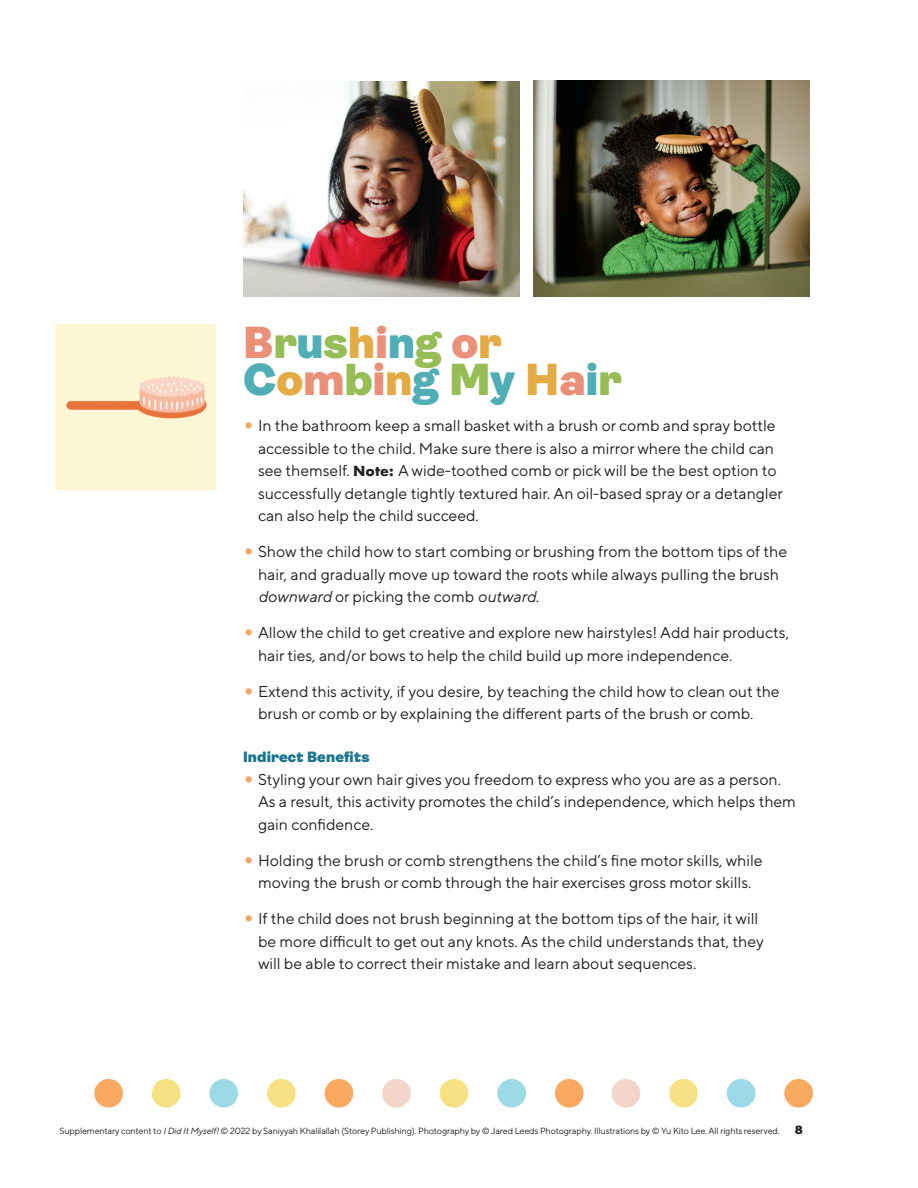
<style>
.page{position:relative;width:918px;height:1188px;background:#fff}
.page>*{position:absolute;margin:0;border:0;box-sizing:border-box;transform-origin:0 0}
.body_ah{font:900 45px/37.5px "Ambit";letter-spacing:-.005em;color:#ea9078}
.t1{font:15.75px/22.5px "TT Norms Pro";color:#231f20}
.body_list_title{font:900 15px "Ambit";letter-spacing:.005em;color:#19748f}
.t2{font:9px "TT Norms Pro";letter-spacing:-.015em;color:#231f20}
.s1{color:#97be56}
.s2{color:#51aeb7}
.s3{color:#e4aa43}
.s4{font-weight:900;font-size:21px;color:#f0a761}
.s5{font-family:"Futura";font-weight:700;font-size:13.5px}
.s6{font-style:italic}
.s7{font-family:"Ambit";font-weight:900;font-size:12px}
</style>
<div class="page">
<div style="left:94px;top:1079px;width:29px;height:29px;background:#f9a960;border-radius:50%"></div>
<div style="left:152px;top:1079px;width:29px;height:29px;background:#f8e183;border-radius:50%"></div>
<div style="left:209px;top:1079px;width:29px;height:29px;background:#9cdae8;border-radius:50%"></div>
<div style="left:267px;top:1079px;width:29px;height:29px;background:#f8e183;border-radius:50%"></div>
<div style="left:325px;top:1079px;width:28px;height:29px;background:#f9a960;border-radius:50%"></div>
<div style="left:382px;top:1079px;width:29px;height:29px;background:#f2d6ca;border-radius:50%"></div>
<div style="left:440px;top:1079px;width:28px;height:29px;background:#f8e183;border-radius:50%"></div>
<div style="left:497px;top:1079px;width:29px;height:29px;background:#9cdae8;border-radius:50%"></div>
<div style="left:555px;top:1079px;width:29px;height:29px;background:#f9a960;border-radius:50%"></div>
<div style="left:612px;top:1079px;width:28px;height:29px;background:#f2d6ca;border-radius:50%"></div>
<div style="left:669px;top:1079px;width:29px;height:29px;background:#f8e183;border-radius:50%"></div>
<div style="left:727px;top:1079px;width:28px;height:29px;background:#9cdae8;border-radius:50%"></div>
<div style="left:784px;top:1079px;width:29px;height:29px;background:#f9a960;border-radius:50%"></div>
<img style="left:55px;top:324px;width:161px;height:166px">
<img style="left:243px;top:81px;width:277px;height:216px">
<img style="left:533px;top:81px;width:277px;height:216px">
<p class="body_ah" style="left:243px;top:324px;width:380px">B<span class="s1">r</span><span class="s2">u</span><span class="s1">s</span><span class="s3">h</span>i<span class="s2">n</span><span class="s1">g</span> o<span class="s3">r<br></span><span class="s2">C</span><span class="s3">o</span>m<span class="s1">b</span>i<span class="s3">n</span><span class="s2">g</span> <span class="s1">M</span><span class="s2">y</span> <span class="s3">H</span>a<span class="s2">i</span><span class="s1">r</span></p>
<p class="t1" style="left:258px;top:413px;width:526px;text-indent:-15px"><span class="s4">•</span> In the bathroom keep a small basket with a brush or comb and spray bottle accessible to the child. Make sure there is also a mirror where the child can see themself. <span class="s5">Note:</span> A wide-toothed comb or pick will be the best option to successfully detangle tightly textured hair. An oil-based spray or a detangler can also help the child succeed.</p>
<p class="t1" style="left:258px;top:539px;width:531px;text-indent:-15px"><span class="s4">•</span> Show the child how to start combing or brushing from the bottom tips of the hair, and gradually move up toward the roots while always pulling the brush <span class="s6">downward</span> or picking the comb <span class="s6">outward</span>.</p>
<p class="t1" style="left:258px;top:620px;width:533px;text-indent:-15px"><span class="s4">•</span> Allow the child to get creative and explore new hairstyles! Add hair products, hair ties, and/or bows to help the child build up more independence.</p>
<p class="t1" style="left:258px;top:679px;width:523px;text-indent:-15px"><span class="s4">•</span> Extend this activity, if you desire, by teaching the child how to clean out the brush or comb or by explaining the different parts of the brush or comb.</p>
<p class="body_list_title" style="left:243px;top:748px;width:128px">Indirect Benefits</p>
<p class="t1" style="left:258px;top:767px;width:540px;text-indent:-15px"><span class="s4">•</span> Styling your own hair gives you freedom to express who you are as a person.<br>As a result, this activity promotes the child’s independence, which helps them gain confidence.</p>
<p class="t1" style="left:243px;top:848px;width:521px;text-align:center"><span class="s4">•</span> Holding the brush or comb strengthens the child’s fine motor skills, while moving the brush or comb through the hair exercises gross motor skills.</p>
<p class="t1" style="left:258px;top:906px;width:507px;text-indent:-15px"><span class="s4">•</span> If the child does not brush beginning at the bottom tips of the hair, it will be more difficult to get out any knots. As the child understands that, they will be able to correct their mistake and learn about sequences.</p>
<p class="t2" style="left:60px;top:1124px;width:745px">Supplementary content to <span class="s6">I Did It Myself!</span> © 2022 by Saniyyah Khalilallah (Storey Publishing). Photography by © Jared Leeds Photography. Illustrations by © Yu Kito Lee. All rights reserved. <span class="s7">8</span></p>
</div>
